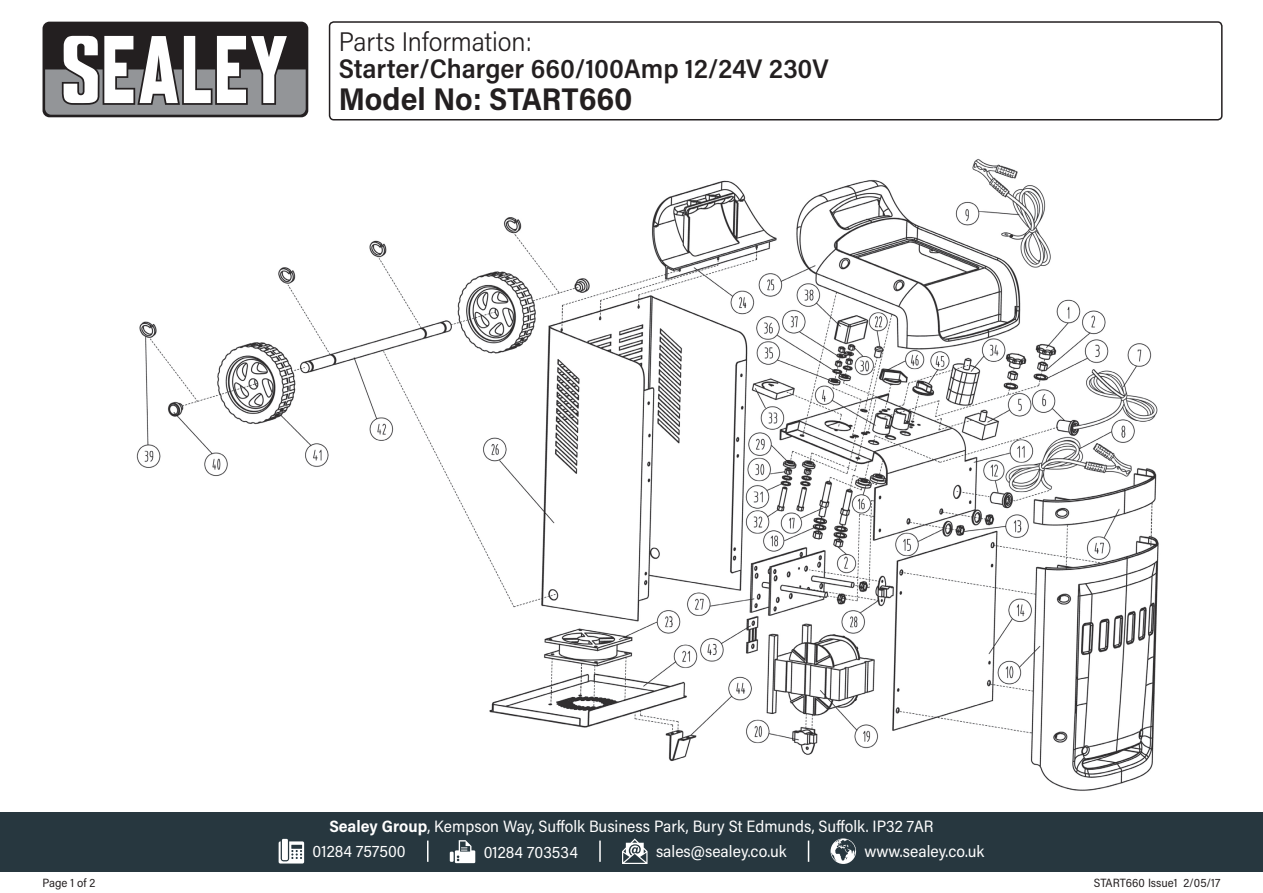
<style>
.page{position:relative;width:1263px;height:893px;background:#fff}
.page>*{position:absolute;margin:0;border:0;box-sizing:border-box;transform-origin:0 0}
.t1{font:700 31.5px "Acumin Pro Semi Cond";color:#231f20}
.t2{font:600 27px "Acumin Pro Semi Cond";color:#231f20}
.t3{font:300 27px "Acumin Pro Semi Cond";color:#231f20}
.t4{font:16.5px/25.2px "Acumin Pro Semi Cond";color:#fff}
.t5{font:12px "Acumin Pro Semi Cond";color:#231f20}
.s1{font-weight:700}
</style>
<div class="page">
<div style="left:43px;top:22px;width:265px;height:95px;background:#231f20;border-radius:7px"></div>
<svg style="left:45px;top:35px;width:261px;height:80px"></svg>
<div style="left:0;top:812px;width:1263px;height:60px;background:#27373f"></div>
<svg style="left:279px;top:841px;width:25px;height:22px"></svg>
<div style="left:282px;top:839px;width:6px;height:21px;background:#fff"></div>
<svg style="left:450px;top:852px;width:4px;height:10px"></svg>
<svg style="left:455px;top:840px;width:20px;height:23px"></svg>
<svg style="left:622px;top:838px;width:25px;height:26px"></svg>
<svg style="left:830px;top:838px;width:26px;height:26px"></svg>
<svg style="left:427px;top:840px;width:1px;height:22px"></svg>
<svg style="left:808px;top:840px;width:1px;height:22px"></svg>
<hr style="left:599px;top:840px;width:2px;height:22px;background:#fff">
<div style="left:329px;top:21px;width:893px;height:99px;border:2px solid #231f20;border-radius:4px"></div>
<img style="left:136px;top:159px;width:1023px;height:632px">
<h2 class="t3" style="left:339px;top:23px;width:195px">Parts Information:</h2>
<h2 class="t2" style="left:339px;top:50px;width:491px">Starter/Charger 660/100Amp 12/24V 230V</h2>
<h1 class="t1" style="left:339px;top:76px;width:295px">Model No: START660</h1>
<p class="t4" style="left:313px;top:813px;width:622px;text-indent:17px"><span class="s1">Sealey Group</span>, Kempson Way, Suffolk Business Park, Bury St Edmunds, Suffolk. IP32 7AR<br>01284 757500</p>
<p class="t4" style="left:484px;top:839px;width:96px">01284 703534</p>
<p class="t4" style="left:656px;top:838px;width:132px">sales@sealey.co.uk</p>
<p class="t4" style="left:864px;top:838px;width:121px">www.sealey.co.uk</p>
<p class="t5" style="left:43px;top:874px;width:54px">Page 1 of 2</p>
<p class="t5" style="left:1094px;top:874px;width:128px">START660 Issue1 2/05/17</p>
</div>
